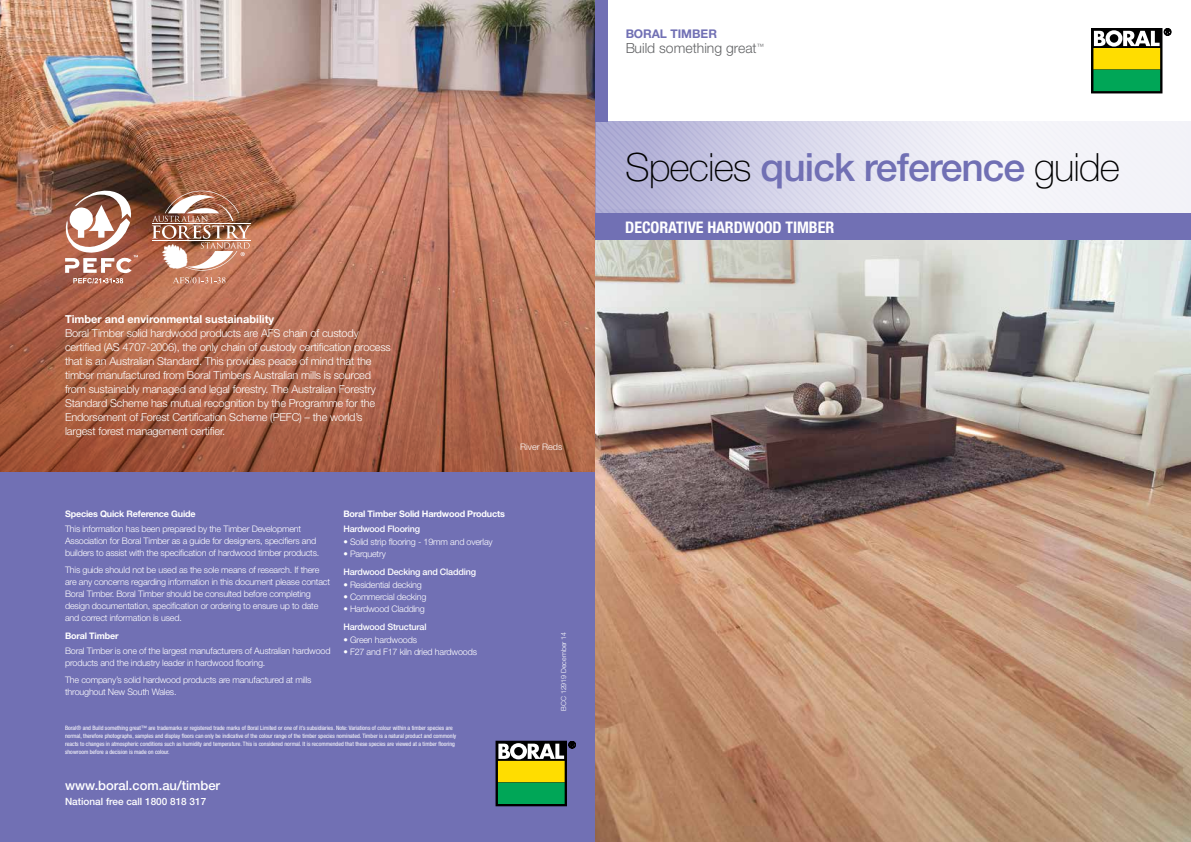
<style>
.page{position:relative;width:1191px;height:842px;background:#fff}
.page>*{position:absolute;margin:0;border:0;box-sizing:border-box;transform-origin:0 0}
.t1{font:500 39px "Helvetica Neue LT Std";letter-spacing:-.025em;color:#7170b4}
.t2{font:700 condensed 16px "Helvetica Neue LT Std";letter-spacing:-.005em;color:#fff}
.t3{font:300 14px "Helvetica Neue LT Std";color:#636466}
.t4{font:500 13px "Helvetica Neue LT Std";color:#fff}
.t5{font:700 12px "Helvetica Neue LT Std";color:#7170b4}
.t6{font:300 11px/14px "Helvetica Neue LT Std";letter-spacing:-.015em;color:#fff}
.t7{font:700 11px "Helvetica Neue LT Std";color:#fff}
.t8{font:500 10px "Helvetica Neue LT Std";color:#fff}
.t9{font:300 9px/12px "Helvetica Neue LT Std";letter-spacing:-.02em;color:#fff}
.t10{font:700 9px "Helvetica Neue LT Std";letter-spacing:-.02em;color:#fff}
.t11{font:500 9px "Helvetica Neue LT Std";letter-spacing:-.02em;color:#fff}
.t12{font:300 9px "Helvetica Neue LT Std";color:#fff}
.t13{font:300 7px "Helvetica Neue LT Std";color:#fff}
.t14{font:condensed 6px/8px "Helvetica Neue LT Std";color:#fff}
.s1{font-weight:100;color:#000}
</style>
<div class="page">
<img style="left:0;top:1px;width:595px;height:471px">
<div style="left:0;top:472px;width:595px;height:370px;background:#7170b4"></div>
<svg style="left:498px;top:759px;width:66px;height:45px"></svg>
<div style="left:496px;top:741px;width:70px;height:65px;border:1px solid #000"></div>
<div style="left:498px;top:761px;width:66px;height:21px;background:#fd0"></div>
<div style="left:498px;top:783px;width:66px;height:20px;background:#00a657"></div>
<svg style="left:498px;top:741px;width:77px;height:18px"></svg>
<svg style="left:65px;top:186px;width:73px;height:97px"></svg>
<img style="left:152px;top:191px;width:99px;height:80px">
<svg style="left:173px;top:277px;width:52px;height:6px"></svg>
<img style="left:595px;top:240px;width:595px;height:602px">
<svg style="left:595px;top:121px;width:595px;height:92px"></svg>
<div style="left:595px;top:1px;width:13px;height:120px;background:#7170b4"></div>
<div style="left:595px;top:213px;width:595px;height:27px;background:#7170b4"></div>
<svg style="left:1093px;top:30px;width:67px;height:61px"></svg>
<div style="left:1091px;top:28px;width:71px;height:65px;border:1px solid #000"></div>
<div style="left:1094px;top:49px;width:65px;height:20px;background:#fd0"></div>
<div style="left:1094px;top:48px;width:65px;height:21px;border:1px solid #fd0"></div>
<div style="left:1094px;top:70px;width:65px;height:21px;background:#00a657"></div>
<svg style="left:1094px;top:28px;width:77px;height:19px"></svg>
<p class="t7" style="left:65px;top:312px;width:211px">Timber and environmental sustainability</p>
<p class="t6" style="left:65px;top:326px;width:327px">Boral Timber solid hardwood products are AFS chain of custody certified (AS 4707-2006), the only chain of custody certification process that is an Australian Standard. This provides peace of mind that the timber manufactured from Boral Timbers Australian mills is sourced from sustainably managed and legal forestry. The Australian Forestry Standard Scheme has mutual recognition by the Programme for the Endorsement of Forest Certification Scheme (PEFC) – the world’s largest forest management certifier.</p>
<p class="t12" style="left:520px;top:442px;width:44px">River Reds</p>
<p class="t10" style="left:65px;top:508px;width:132px">Species Quick Reference Guide</p>
<p class="t9" style="left:65px;top:522px;width:256px">This information has been prepared by the Timber Development<br>Association for Boral Timber as a guide for designers, specifiers and builders to assist with the specification of hardwood timber products.</p>
<p class="t9" style="left:65px;top:564px;width:266px">This guide should not be used as the sole means of research. If there are any concerns regarding information in this document please contact Boral Timber. Boral Timber should be consulted before completing design documentation, specification or ordering to ensure up to date and correct information is used.</p>
<p class="t10" style="left:65px;top:630px;width:55px">Boral Timber</p>
<p class="t9" style="left:65px;top:644px;width:267px">Boral Timber is one of the largest manufacturers of Australian hardwood products and the industry leader in hardwood flooring.</p>
<p class="t9" style="left:65px;top:674px;width:248px">The company’s solid hardwood products are manufactured at mills throughout New South Wales.</p>
<p class="t10" style="left:343px;top:508px;width:163px">Boral Timber Solid Hardwood Products</p>
<p class="t11" style="left:343px;top:523px;width:78px">Hardwood Flooring</p>
<p class="t9" style="left:343px;top:535px;width:151px">• Solid strip flooring - 19mm and overlay</p>
<p class="t9" style="left:343px;top:547px;width:44px">• Parquetry</p>
<p class="t11" style="left:343px;top:566px;width:134px">Hardwood Decking and Cladding</p>
<p class="t9" style="left:343px;top:579px;width:80px">• Residential decking</p>
<p class="t9" style="left:343px;top:591px;width:84px">• Commercial decking</p>
<p class="t9" style="left:343px;top:603px;width:83px">• Hardwood Cladding</p>
<p class="t11" style="left:343px;top:621px;width:85px">Hardwood Structural</p>
<p class="t9" style="left:343px;top:634px;width:75px">• Green hardwoods</p>
<p class="t9" style="left:343px;top:646px;width:135px">• F27 and F17 kiln dried hardwoods</p>
<p class="t14" style="left:65px;top:724px;width:393px">Boral® and Build something great™ are trademarks or registered trade marks of Boral Limited or one of it’s subsidiaries. Note: Variations of colour within a timber species are normal, therefore photographs, samples and display floors can only be indicative of the colour range of the timber species nominated. Timber is a natural product and commonly reacts to changes in atmospheric conditions such as humidity and temperature. This is considered normal. It is recommended that these species are viewed at a timber flooring showroom before a decision is made on colour.</p>
<h3 class="t4" style="left:65px;top:778px;width:157px">www.boral.com.au/timber</h3>
<p class="t8" style="left:65px;top:796px;width:143px">National free call 1800 818 317</p>
<p class="t13" style="left:559px;top:711px;width:80px;rotate:-90deg">BCC 12919 December 14</p>
<h3 class="t5" style="left:625px;top:26px;width:93px">BORAL TIMBER</h3>
<h3 class="t3" style="left:625px;top:40px;width:140px">Build something great<sup>™</sup></h3>
<h1 class="t1" style="left:625px;top:144px;width:496px"><span class="s1">Species</span> quick reference <span class="s1">guide</span></h1>
<h2 class="t2" style="left:625px;top:217px;width:210px">DECORATIVE HARDWOOD TIMBER</h2>
</div>
